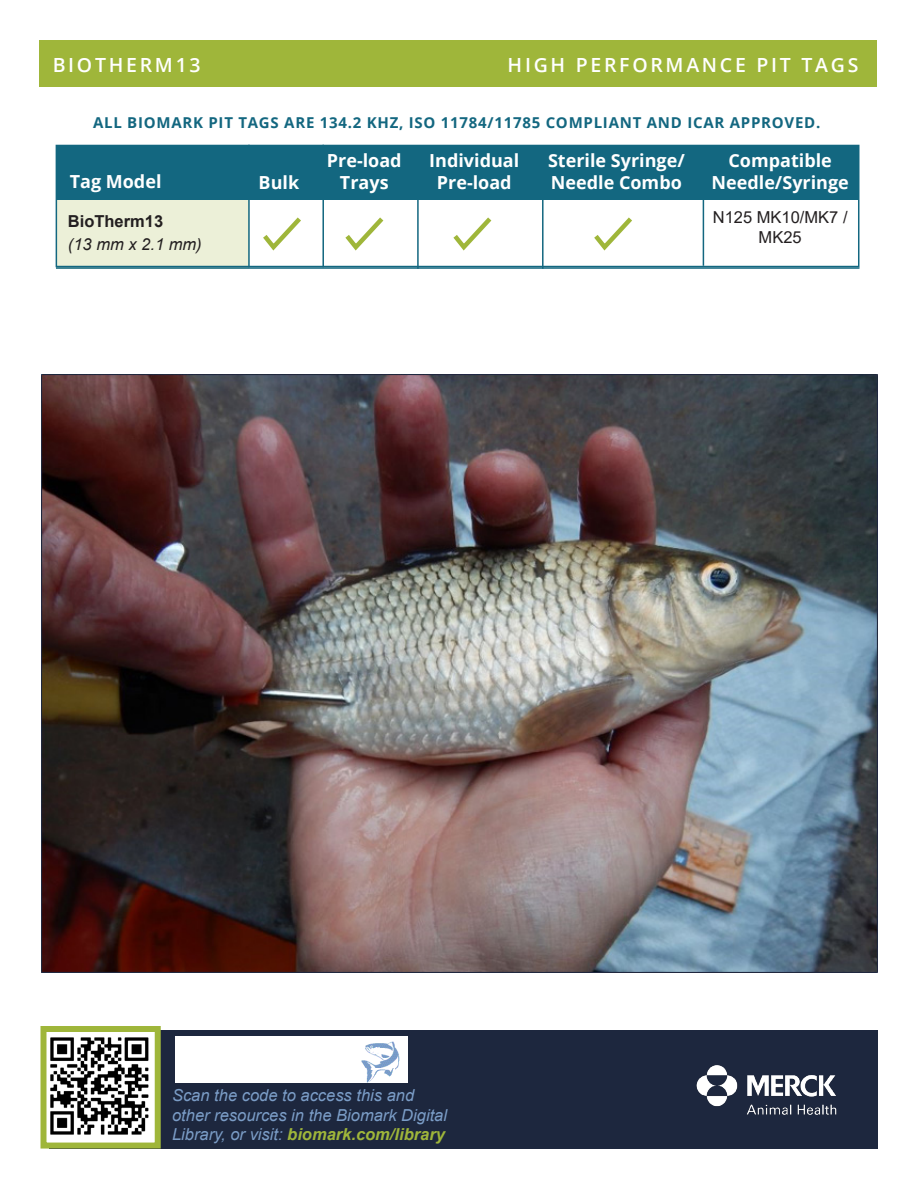
<style>
.page{position:relative;width:918px;height:1188px;background:#fff}
.page>*{position:absolute;margin:0;border:0;box-sizing:border-box;transform-origin:0 0}
.t1{font:600 19.5px "Open Sans";letter-spacing:.14em;color:#fff}
.t2{font:700 18px "Open Sans";color:#fff}
.t3{font:italic 16.5px "Arial";color:#7b9dc7}
.t4{font:italic 700 16.5px "Arial";color:#9fb63a}
.t5{font:16.5px/19.8px "Arial";color:#231f20;text-align:center}
.t6{font:italic 16.5px "Arial";color:#231f20}
.t7{font:700 16.5px "Arial";color:#231f20}
.t8{font:700 15px "Open Sans";letter-spacing:.05em;color:#136780}
.s1{font-weight:400;color:#7b9dc7}
</style>
<div class="page">
<div style="left:56px;top:196px;width:192px;height:73px;background:#ecf0d8"></div>
<div style="left:56px;top:146px;width:803px;height:54px;background:#136780"></div>
<div style="left:40px;top:40px;width:837px;height:47px;background:#9fb63a"></div>
<hr style="left:56px;top:267px;width:803px;height:2px;background:#136780">
<hr style="left:248px;top:145px;width:2px;height:122px;background:#136780">
<svg style="left:263px;top:217px;width:38px;height:34px"></svg>
<svg style="left:345px;top:217px;width:39px;height:34px"></svg>
<svg style="left:453px;top:217px;width:39px;height:34px"></svg>
<svg style="left:594px;top:217px;width:38px;height:34px"></svg>
<div style="left:56px;top:145px;width:803px;height:122px;border:2px solid #136780"></div>
<div style="left:49px;top:1030px;width:829px;height:119px;background:#1d273e"></div>
<img style="left:49px;top:1033px;width:105px;height:109px">
<div style="left:40px;top:1026px;width:121px;height:123px;border:6px solid #9fb63a"></div>
<div style="left:176px;top:1037px;width:232px;height:46px;background:#fff"></div>
<hr style="left:322px;top:145px;width:2px;height:122px;background:#136780">
<hr style="left:417px;top:150px;width:2px;height:119px;background:#136780">
<hr style="left:542px;top:148px;width:2px;height:121px;background:#136780">
<hr style="left:703px;top:146px;width:1px;height:120px;background:#136780">
<img style="left:41px;top:374px;width:837px;height:599px">
<img style="left:696px;top:1065px;width:141px;height:50px">
<p class="t1" style="left:53px;top:51px;width:150px">BIOTHERM13</p>
<p class="t1" style="left:508px;top:51px;width:352px">HIGH PERFORMANCE PIT TAGS</p>
<p class="t8" style="left:93px;top:112px;width:729px">ALL BIOMARK PIT TAGS ARE 134.2 KHZ, ISO 11784/11785 COMPLIANT AND ICAR APPROVED.</p>
<p class="t2" style="left:70px;top:169px;width:93px">Tag Model</p>
<p class="t2" style="left:259px;top:170px;width:42px">Bulk</p>
<p class="t7" style="left:68px;top:210px;width:97px">BioTherm13</p>
<p class="t6" style="left:68px;top:233px;width:135px">(13 mm x 2.1 mm)</p>
<p class="t2" style="left:327px;top:148px;width:76px">Pre-load</p>
<p class="t2" style="left:340px;top:169px;width:50px">Trays</p>
<p class="t2" style="left:429px;top:148px;width:91px">Individual</p>
<p class="t2" style="left:437px;top:169px;width:76px">Pre-load</p>
<p class="t2" style="left:548px;top:148px;width:138px">Sterile Syringe/</p>
<p class="t2" style="left:551px;top:169px;width:132px">Needle Combo</p>
<p class="t2" style="left:729px;top:148px;width:105px">Compatible</p>
<p class="t2" style="left:712px;top:169px;width:139px">Needle/Syringe</p>
<p class="t5" style="left:713px;top:208px;width:136px">N125 MK10/MK7 /<br>MK25</p>
<p class="t3" style="left:172px;top:1085px;width:244px">Scan the code to access this and</p>
<p class="t3" style="left:172px;top:1104px;width:277px">other resources in the Biomark Digital</p>
<p class="t4" style="left:172px;top:1123px;width:274px"><span class="s1">Library, or visit:</span> biomark.com/library</p>
</div>
